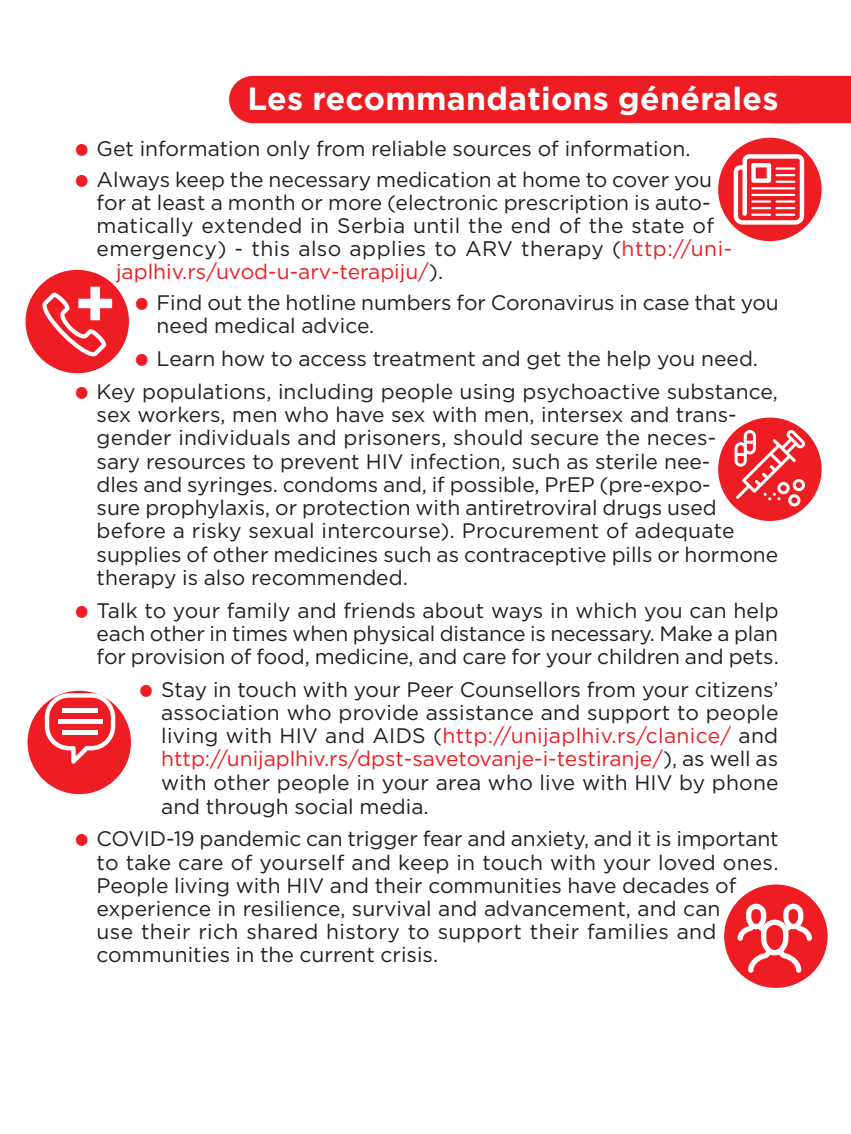
<style>
.page{position:relative;width:851px;height:1134px;background:#fff}
.page>*{position:absolute;margin:0;border:0;box-sizing:border-box;transform-origin:0 0}
.t1{font:700 32px "Gotham";letter-spacing:.01em;color:#fff}
.t2{font:21px/23.2px "Gotham";color:#231f20}
.t3{font:21px "Gotham";letter-spacing:.02em;color:#231f20}
.t4{font:21px "Gotham";color:#ee1d23}
.s1{font-weight:700;font-size:40px;color:#ee1d23}
.s2{color:#ee1d23}
.s3{color:#231f20}
</style>
<div class="page">
<div style="left:802px;top:76px;width:48px;height:47px;background:#ee1d23"></div>
<div style="left:229px;top:76px;width:592px;height:47px;background:#ee1d23;border-radius:24px"></div>
<div style="left:718px;top:138px;width:103px;height:103px;background:#ee1d23;border-radius:50%"></div>
<svg style="left:733px;top:154px;width:71px;height:71px"></svg>
<div style="left:26px;top:270px;width:103px;height:103px;background:#ee1d23;border-radius:50%"></div>
<svg style="left:42px;top:287px;width:70px;height:69px"></svg>
<div style="left:718px;top:418px;width:103px;height:103px;background:#ee1d23;border-radius:50%"></div>
<div style="left:28px;top:691px;width:103px;height:103px;background:#ee1d23;border-radius:50%"></div>
<div style="left:724px;top:884px;width:103px;height:104px;background:#ee1d23;border-radius:50%"></div>
<svg style="left:45px;top:693px;width:70px;height:71px"></svg>
<hr style="left:58px;top:720px;width:44px;height:4px;background:#fff">
<hr style="left:62px;top:709px;width:36px;height:4px;background:#fff">
<hr style="left:62px;top:731px;width:36px;height:4px;background:#fff">
<svg style="left:737px;top:904px;width:74px;height:69px"></svg>
<svg style="left:734px;top:430px;width:70px;height:76px"></svg>
<h1 class="t1" style="left:247px;top:80px;width:532px">Les recommandations générales</h1>
<p class="t2" style="left:72px;top:136px;width:620px"><span class="s1">•</span> Get information only from reliable sources of information.</p>
<p class="t2" style="left:72px;top:167px;width:641px"><span class="s1">•</span> Always keep the necessary medication at home to cover you</p>
<p class="t2" style="left:97px;top:190px;width:615px">for at least a month or more (electronic prescription is auto-</p>
<p class="t3" style="left:97px;top:214px;width:619px">matically extended in Serbia until the end of the state of</p>
<p class="t3" style="left:97px;top:237px;width:637px">emergency) - this also applies to ARV therapy (<span class="s2">http://uni-</span></p>
<p class="t4" style="left:116px;top:260px;width:328px">japlhiv.rs/uvod-u-arv-terapiju/<span class="s3">).</span></p>
<p class="t2" style="left:157px;top:291px;width:623px;text-indent:-25px"><span class="s1">•</span> Find out the hotline numbers for Coronavirus in case that you need medical advice.</p>
<p class="t2" style="left:132px;top:347px;width:627px"><span class="s1">•</span> Learn how to access treatment and get the help you need.</p>
<p class="t2" style="left:97px;top:380px;width:683px;text-indent:-25px"><span class="s1">•</span> Key populations, including people using psychoactive substance, sex workers, men who have sex with men, intersex and trans&shy;gender individuals and prisoners, should secure the neces-<br>sary resources to prevent HIV infection, such as sterile nee-<br>dles and syringes. condoms and, if possible, PrEP (pre-expo-<br>sure prophylaxis, or protection with antiretroviral drugs used before a risky sexual intercourse). Procurement of adequate supplies of other medicines such as contraceptive pills or hormone therapy is also recommended.</p>
<p class="t2" style="left:97px;top:598px;width:683px;text-align:justify;text-indent:-25px"><span class="s1">•</span> Talk to your family and friends about ways in which you can help each other in times when physical distance is necessary. Make a plan for provision of food, medicine, and care for your children and pets.</p>
<p class="t2" style="left:161px;top:677px;width:619px;text-align:justify;text-indent:-25px"><span class="s1">•</span> Stay in touch with your Peer Counsellors from your citizens’ association who provide assistance and support to people living with HIV and AIDS (<span class="s2">http://unijaplhiv.rs/clanice/</span> and <span class="s2">http://unijaplhiv.rs/dpst-savetovanje-i-testiranje/</span>), as well as with other people in your area who live with HIV by phone and through social media.</p>
<p class="t2" style="left:97px;top:827px;width:683px;text-indent:-25px"><span class="s1">•</span> COVID-19 pandemic can trigger fear and anxiety, and it is important to take care of yourself and keep in touch with your loved ones.<br>People living with HIV and their communities have decades of experience in resilience, survival and advancement, and can<br>use their rich shared history to support their families and communities in the current crisis.</p>
</div>
